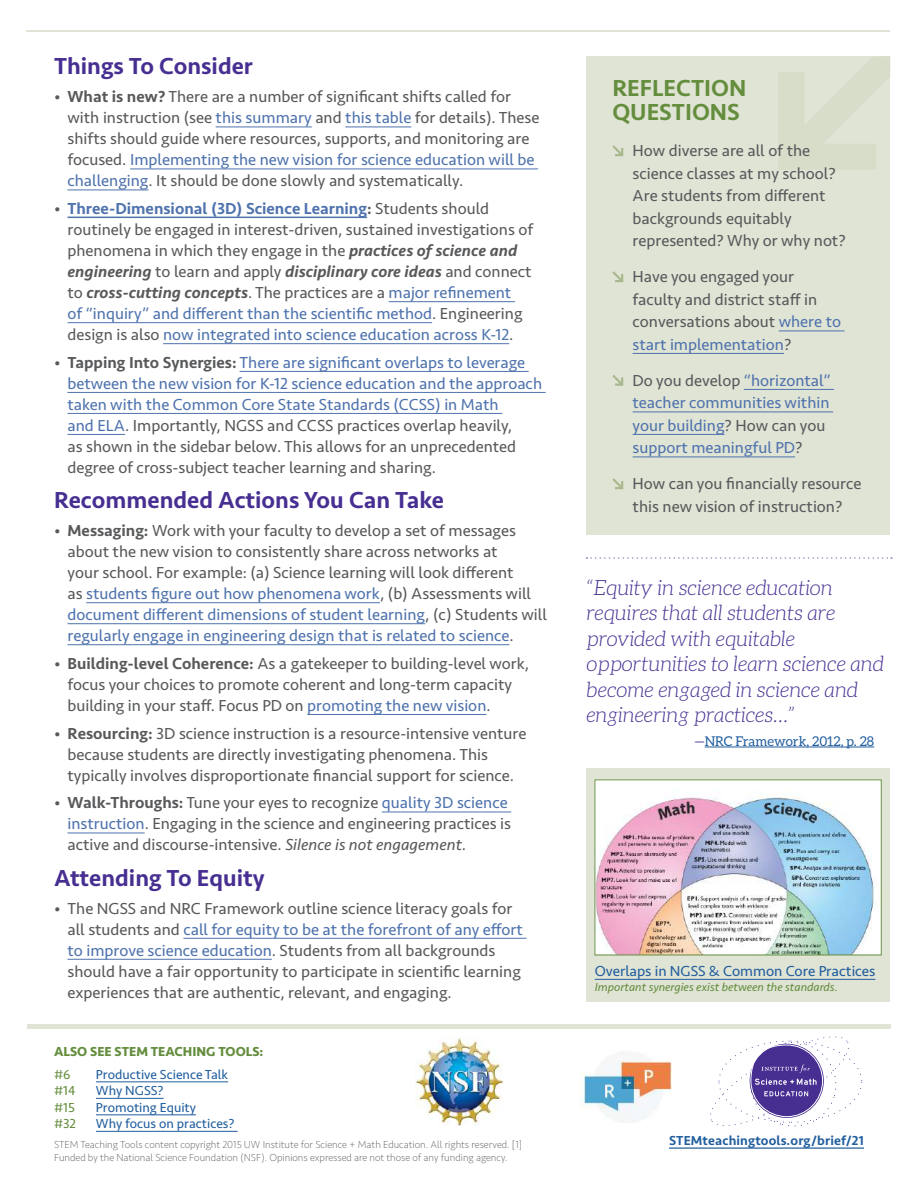
<style>
.page{position:relative;width:918px;height:1188px;background:#fff}
.page>*{position:absolute;margin:0;border:0;box-sizing:border-box;transform-origin:0 0}
.t1{font:500 24px "Seravek Basic";color:#472f92}
.t2{font:500 24px/24px "Seravek Basic";color:#648d3d}
.t3{font:italic 300 21px/25.5px "Aleo";color:#472f92}
.t4{font:16.5px/21px "Seravek Basic";color:#58595b}
.t5{font:16.5px/22.5px "Seravek Basic";color:#4f73ad}
.t6{font:15px "Seravek Basic";color:#215e9e}
.t7{font:13.5px "Seravek Basic";color:#215e9e}
.t8{font:500 13.5px "Seravek Basic";letter-spacing:.01em;color:#215e9e}
.t9{font:700 13.5px "Seravek Basic";color:#648d3d}
.t10{font:13.5px "Aleo";color:#215e9e}
.t11{font:13.5px "Seravek Basic";color:#648d3d}
.t12{font:italic 12px "Seravek Basic";color:#648d3d}
.t13{font:200 10.5px/13px "Seravek Basic";color:#58595b}
.s1{font-weight:500}
.s2{color:#4f73ad}
.s3{font-weight:500;color:#4f73ad}
.s4{font-weight:500;font-style:italic}
.s5{font-style:italic}
.s6{color:#58595b}
.s7{color:#472f92}
</style>
<div class="page">
<div style="left:586px;top:56px;width:304px;height:479px;background:#e0e4d5"></div>
<svg style="left:779px;top:57px;width:111px;height:113px"></svg>
<div style="left:586px;top:768px;width:304px;height:233px;background:#e0e4d5"></div>
<svg style="left:586px;top:557px;width:306px;height:2px"></svg>
<div style="left:27px;top:1024px;width:864px;height:5px;background:#e0e4d5"></div>
<svg style="left:710px;top:1036px;width:153px;height:91px"></svg>
<hr style="left:26px;top:30px;width:864px;height:2px;background:#e0e4d5">
<img style="left:579px;top:1053px;width:93px;height:69px">
<img style="left:416px;top:1038px;width:87px;height:87px">
<img style="left:597px;top:782px;width:282px;height:171px">
<hr style="left:595px;top:979px;width:280px;height:1px;background:#215e9e">
<hr style="left:216px;top:127px;width:96px;height:1px;background:#4f73ad">
<hr style="left:345px;top:127px;width:66px;height:1px;background:#4f73ad">
<hr style="left:130px;top:169px;width:408px;height:1px;background:#4f73ad">
<hr style="left:68px;top:190px;width:80px;height:1px;background:#4f73ad">
<hr style="left:68px;top:217px;width:299px;height:1px;background:#4f73ad">
<hr style="left:389px;top:301px;width:126px;height:1px;background:#4f73ad">
<hr style="left:68px;top:322px;width:364px;height:1px;background:#4f73ad">
<hr style="left:163px;top:343px;width:346px;height:1px;background:#4f73ad">
<hr style="left:240px;top:371px;width:289px;height:1px;background:#4f73ad">
<hr style="left:68px;top:392px;width:478px;height:1px;background:#4f73ad">
<hr style="left:68px;top:413px;width:434px;height:1px;background:#4f73ad">
<hr style="left:68px;top:434px;width:57px;height:1px;background:#4f73ad">
<hr style="left:86px;top:602px;width:294px;height:1px;background:#4f73ad">
<hr style="left:68px;top:623px;width:357px;height:1px;background:#4f73ad">
<hr style="left:68px;top:644px;width:441px;height:1px;background:#4f73ad">
<hr style="left:307px;top:714px;width:179px;height:1px;background:#4f73ad">
<hr style="left:382px;top:812px;width:129px;height:1px;background:#4f73ad">
<hr style="left:68px;top:833px;width:77px;height:1px;background:#4f73ad">
<hr style="left:183px;top:938px;width:344px;height:1px;background:#4f73ad">
<hr style="left:68px;top:959px;width:204px;height:1px;background:#4f73ad">
<hr style="left:705px;top:747px;width:169px;height:1px;background:#215e9e">
<hr style="left:779px;top:331px;width:66px;height:1px;background:#4f73ad">
<hr style="left:633px;top:353px;width:151px;height:1px;background:#4f73ad">
<hr style="left:744px;top:389px;width:90px;height:1px;background:#4f73ad">
<hr style="left:633px;top:412px;width:200px;height:1px;background:#4f73ad">
<hr style="left:633px;top:434px;width:92px;height:1px;background:#4f73ad">
<hr style="left:633px;top:457px;width:162px;height:1px;background:#4f73ad">
<svg style="left:612px;top:145px;width:11px;height:11px"></svg>
<svg style="left:612px;top:271px;width:11px;height:11px"></svg>
<svg style="left:612px;top:375px;width:11px;height:11px"></svg>
<svg style="left:612px;top:478px;width:11px;height:11px"></svg>
<hr style="left:669px;top:1147px;width:195px;height:2px;background:#215e9e">
<hr style="left:96px;top:1082px;width:132px;height:1px;background:#215e9e">
<hr style="left:96px;top:1098px;width:68px;height:1px;background:#215e9e">
<hr style="left:96px;top:1115px;width:100px;height:1px;background:#215e9e">
<hr style="left:96px;top:1131px;width:142px;height:1px;background:#215e9e">
<h1 class="t1" style="left:54px;top:52px;width:201px">Things To Consider</h1>
<p class="t4" style="left:67px;top:86px;width:473px;text-indent:-13px">• <span class="s1">What is new?</span> There are a number of significant shifts called for with instruction (see <span class="s2">this summary</span> and <span class="s2">this table</span> for details). These shifts should guide where resources, supports, and monitoring are focused. <span class="s2">Implementing the new vision for science education will be challenging</span>. It should be done slowly and systematically.</p>
<p class="t4" style="left:67px;top:198px;width:467px;text-indent:-13px">• <span class="s3">Three-Dimensional (3D) Science Learning</span><span class="s1">:</span> Students should routinely be engaged in interest-driven, sustained investigations of phenomena in which they engage in the <span class="s4">practices of science and engineering</span> to learn and apply <span class="s4">disciplinary core ideas</span> and connect to <span class="s4">cross-cutting concepts</span>. The practices are a <span class="s2">major refinement<br>of “inquiry” and different than the scientific method</span>. Engineering design is also <span class="s2">now integrated into science education across K-12</span>.</p>
<p class="t4" style="left:67px;top:352px;width:476px;text-indent:-13px">• <span class="s1">Tapping Into Synergies:</span> <span class="s2">There are significant overlaps to leverage between the new vision for K-12 science education and the approach taken with the Common Core State Standards (CCSS) in Math<br>and ELA</span>. Importantly, NGSS and CCSS practices overlap heavily,<br>as shown in the sidebar below. This allows for an unprecedented degree of cross-subject teacher learning and sharing.</p>
<h1 class="t1" style="left:54px;top:485px;width:392px">Recommended Actions You Can Take</h1>
<p class="t4" style="left:67px;top:520px;width:481px;text-indent:-13px">• <span class="s1">Messaging:</span> Work with your faculty to develop a set of messages about the new vision to consistently share across networks at<br>your school. For example: (a) Science learning will look different<br>as <span class="s2">students figure out how phenomena work</span>, (b) Assessments will <span class="s2">document different dimensions of student learning</span>, (c) Students will <span class="s2">regularly engage in engineering design that is related to science</span>.</p>
<p class="t4" style="left:67px;top:653px;width:463px;text-indent:-13px">• <span class="s1">Building-level Coherence:</span> As a gatekeeper to building-level work, focus your choices to promote coherent and long-term capacity building in your staff. Focus PD on <span class="s2">promoting the new vision</span>.</p>
<p class="t4" style="left:67px;top:722px;width:460px;text-indent:-13px">• <span class="s1">Resourcing:</span> 3D science instruction is a resource-intensive venture because students are directly investigating phenomena. This typically involves disproportionate financial support for science.</p>
<p class="t4" style="left:67px;top:792px;width:445px;text-indent:-13px">• <span class="s1">Walk-Throughs:</span> Tune your eyes to recognize <span class="s2">quality 3D science instruction</span>. Engaging in the science and engineering practices is active and discourse-intensive. <span class="s5">Silence is not engagement</span>.</p>
<h1 class="t1" style="left:54px;top:863px;width:212px">Attending To Equity</h1>
<p class="t4" style="left:67px;top:897px;width:457px;text-indent:-13px">• The NGSS and NRC Framework outline science literacy goals for all students and <span class="s2">call for equity to be at the forefront of any effort to improve science education</span>. Students from all backgrounds should have a fair opportunity to participate in scientific learning experiences that are authentic, relevant, and engaging.</p>
<p class="t9" style="left:54px;top:1043px;width:211px">ALSO SEE STEM TEACHING TOOLS:</p>
<p class="t11" style="left:54px;top:1066px;width:18px">#6</p>
<p class="t7" style="left:96px;top:1066px;width:134px">Productive Science Talk</p>
<p class="t11" style="left:54px;top:1083px;width:23px">#14</p>
<p class="t7" style="left:96px;top:1083px;width:69px">Why NGSS?</p>
<p class="t11" style="left:54px;top:1099px;width:22px">#15</p>
<p class="t7" style="left:96px;top:1099px;width:102px">Promoting Equity</p>
<p class="t11" style="left:54px;top:1116px;width:24px">#32</p>
<p class="t7" style="left:96px;top:1116px;width:140px">Why focus on practices?</p>
<p class="t13" style="left:54px;top:1138px;width:470px">STEM Teaching Tools content copyright 2015 UW Institute for Science + Math Education. All rights reserved. [1]<br>Funded by the National Science Foundation (NSF). Opinions expressed are not those of any funding agency.</p>
<h1 class="t2" style="left:612px;top:76px;width:135px">REFLECTION<br>QUESTIONS</h1>
<p class="t4" style="left:633px;top:139px;width:215px;line-height:22.5px">How diverse are all of the science classes at my school?<br>Are students from different backgrounds equitably represented? Why or why not?</p>
<p class="t4" style="left:633px;top:265px;width:210px;line-height:22.5px">Have you engaged your faculty and district staff in conversations about <span class="s2">where to start implementation</span>?</p>
<p class="t5" style="left:633px;top:369px;width:199px"><span class="s6">Do you develop</span> “horizontal” teacher communities within your building<span class="s6">? How can you </span>support meaningful PD<span class="s6">?</span></p>
<p class="t4" style="left:633px;top:472px;width:230px;line-height:22.5px">How can you financially resource this new vision of instruction?</p>
<p class="t3" style="left:586px;top:575px;width:299px">“Equity in science education requires that all students are provided with equitable opportunities to learn science and become engaged in science and engineering practices…”</p>
<p class="t10" style="left:694px;top:734px;width:181px"><span class="s7">—</span>NRC Framework, 2012, p. 28</p>
<p class="t6" style="left:595px;top:962px;width:282px">Overlaps in NGSS &amp; Common Core Practices</p>
<p class="t12" style="left:595px;top:980px;width:245px">Important synergies exist between the standards.</p>
<p class="t8" style="left:669px;top:1132px;width:196px">STEMteachingtools.org/brief/21</p>
</div>
